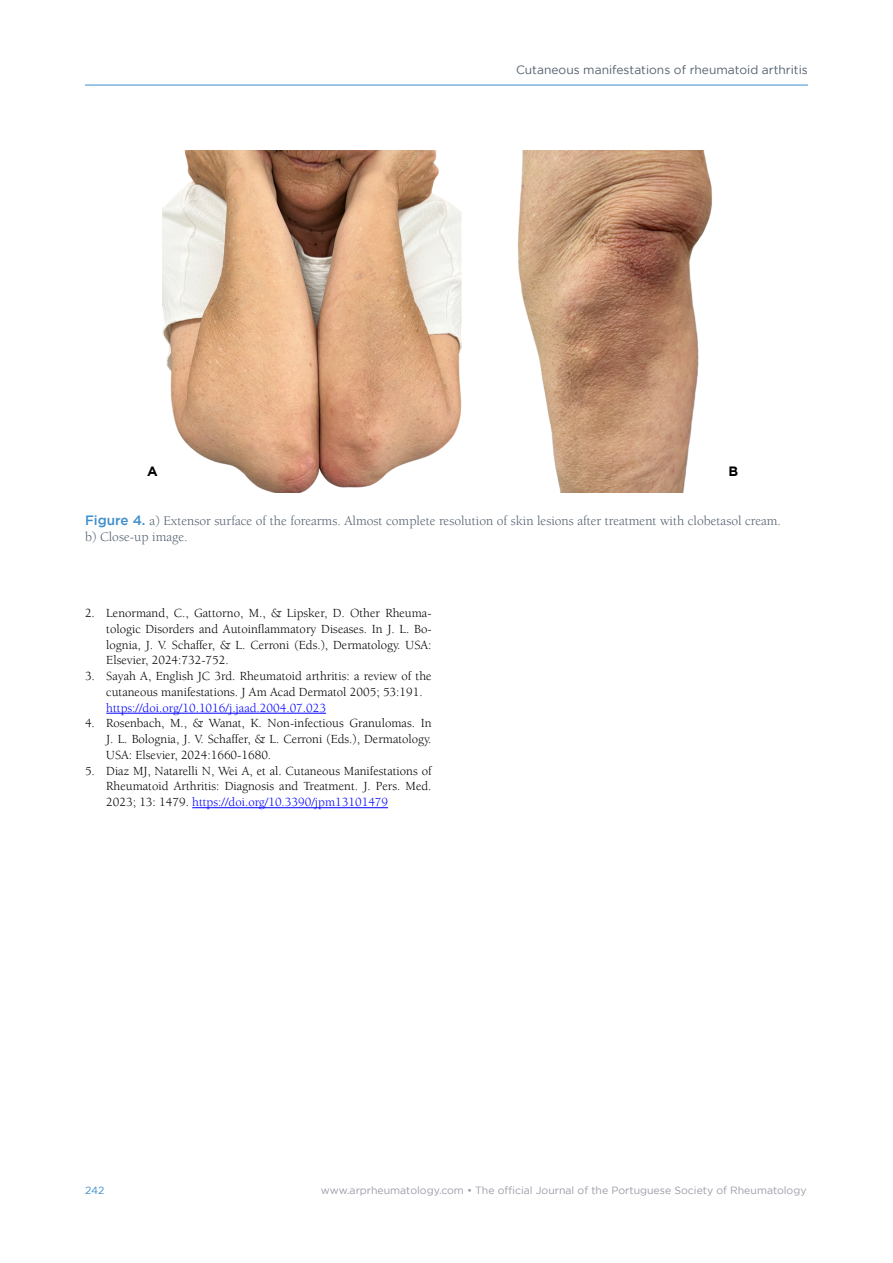
<style>
.page{position:relative;width:893px;height:1263px;background:#fff}
.page>*{position:absolute;margin:0;border:0;box-sizing:border-box;transform-origin:0 0}
.t1{font:13.5px/16.5px "Berkeley Std";color:#53606e}
.t2{font:700 13.5px "Gotham";color:#000}
.t3{font:12.75px/15.8px "Berkeley Std";color:#000;text-align:justify}
.t4{font:12.75px "Berkeley Std";color:#00f}
.t5{font:12px "Gotham";color:#53606e}
.t6{font:10.5px "Gotham";color:#9a9da7}
.t7{font:10.5px "Gotham";color:#3d8ecd}
.s1{font-family:"Gotham";font-weight:500;color:#3d8ecd}
.s2{color:#00f}
</style>
<div class="page">
<hr style="left:85px;top:85px;width:723px;height:1px;background:#3d8ecd">
<hr style="left:106px;top:713px;width:220px;height:1px;background:#00f">
<hr style="left:192px;top:807px;width:196px;height:1px;background:#00f">
<img style="left:162px;top:150px;width:550px;height:343px">
<div style="left:147px;top:466px;width:22px;height:22px;background:#fff"></div>
<p class="t5" style="left:516px;top:64px;width:293px">Cutaneous manifestations of rheumatoid arthritis</p>
<p class="t2" style="left:147px;top:463px;width:12px">A</p>
<p class="t2" style="left:728px;top:463px;width:11px">B</p>
<p class="t1" style="left:85px;top:512px;width:698px"><span class="s1">Figure 4.</span> a) Extensor surface of the forearms. Almost complete resolution of skin lesions after treatment with clobetasol cream. b) Close-up image.</p>
<p class="t3" style="left:106px;top:605px;width:327px;text-indent:-21px">2. Lenormand, C., Gattorno, M., &amp; Lipsker, D. Other Rheuma&shy;tologic Disorders and Autoinflammatory Diseases. In J. L. Bo&shy;lognia, J. V. Schaffer, &amp; L. Cerroni (Eds.), Dermatology. USA:<br>Elsevier, 2024:732-752.</p>
<p class="t3" style="left:106px;top:668px;width:327px;text-indent:-21px">3. Sayah A, English JC 3rd. Rheumatoid arthritis: a review of the cutaneous manifestations. J Am Acad Dermatol 2005; 53:191.</p>
<p class="t4" style="left:106px;top:701px;width:221px">https://doi.org/10.1016/j.jaad.2004.07.023</p>
<p class="t3" style="left:106px;top:716px;width:327px;text-indent:-21px">4. Rosenbach, M., &amp; Wanat, K. Non-infectious Granulomas. In J. L. Bolognia, J. V. Schaffer, &amp; L. Cerroni (Eds.), Dermatology.<br>USA: Elsevier, 2024:1660-1680.</p>
<p class="t3" style="left:106px;top:763px;width:327px;text-indent:-21px">5. Diaz MJ, Natarelli N, Wei A, et al. Cutaneous Manifestations of Rheumatoid Arthritis: Diagnosis and Treatment. J. Pers. Med.<br>2023; 13: 1479. <span class="s2">https://doi.org/10.3390/jpm13101479</span></p>
<p class="t7" style="left:85px;top:1184px;width:21px">242</p>
<p class="t6" style="left:321px;top:1184px;width:487px">www.arprheumatology.com • The official Journal of the Portuguese Society of Rheumatology</p>
</div>
